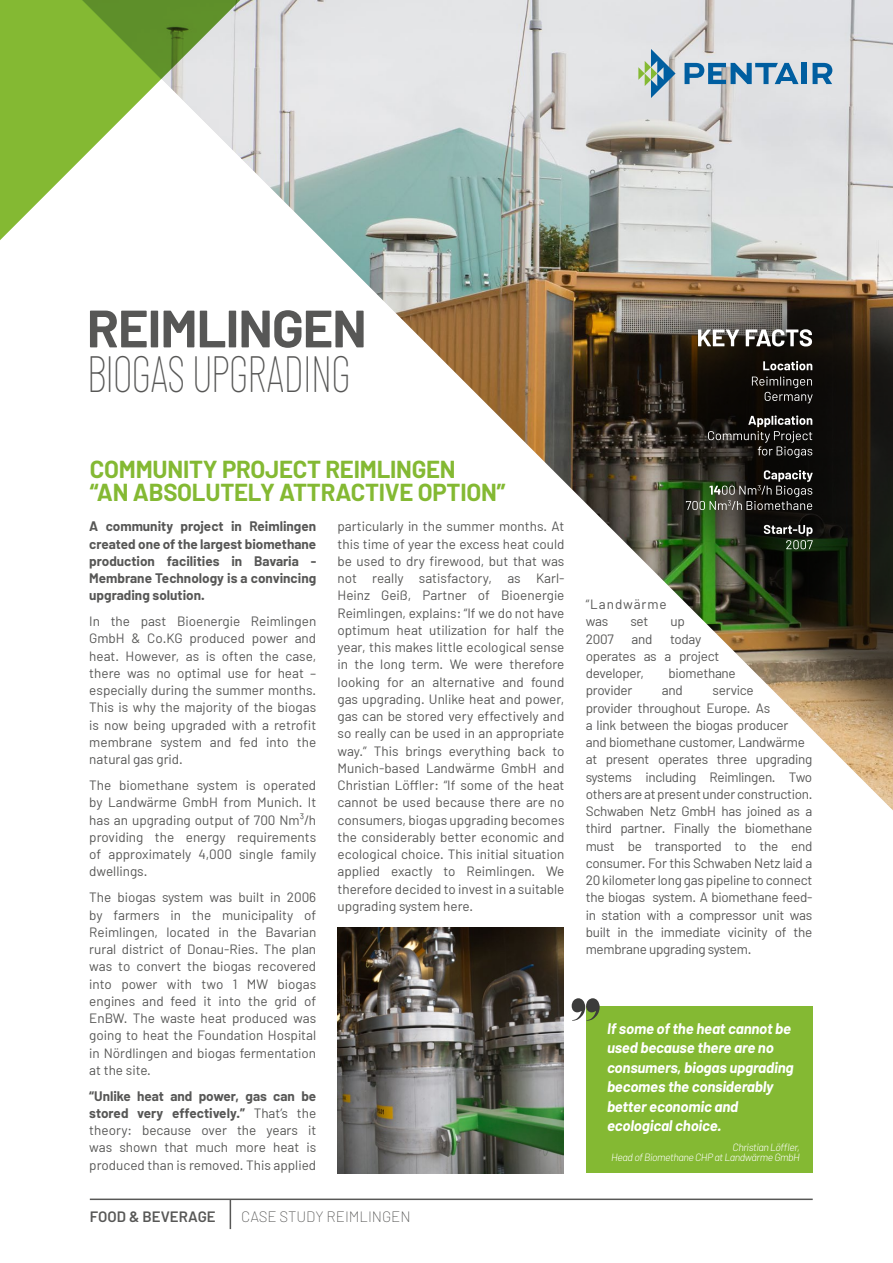
<style>
.page{position:relative;width:893px;height:1263px;background:#fff}
.page>*{position:absolute;margin:0;border:0;box-sizing:border-box;transform-origin:0 0}
.t1{font:700 52.5px "Barlow";letter-spacing:-.02em;color:#575756}
.t2{font:100 50.85px "Barlow Condensed";letter-spacing:-.03em;color:#575756;scale:.88 1}
.t3{font:700 24px/22.5px "Barlow";letter-spacing:-.01em;color:#84b933}
.t4{font:italic 700 15px/19.5px "Barlow";letter-spacing:-.01em;color:#fff}
.t5{font:200 15px "Barlow";color:#575756}
.t6{font:600 15px "Barlow";color:#575756}
.t7{font:13.5px/17.2px "Barlow";letter-spacing:-.02em;color:#575756;text-align:justify}
.t8{font:700 13.5px/17.2px "Barlow";color:#575756;text-align:justify}
.t9{font:13.5px/17.2px "Barlow";letter-spacing:.07em;color:#575756}
.t10{font:italic 300 10.5px/10.5px "Barlow";letter-spacing:-.04em;color:#fff;text-align:right}
.s1{font-weight:700}
</style>
<div class="page">
<img style="left:253px;top:0;width:640px;height:386px">
<img style="left:469px;top:64px;width:424px;height:746px">
<svg style="left:638px;top:49px;width:37px;height:49px;background:#9db8bd"></svg>
<svg style="left:685px;top:63px;width:113px;height:21px;background:#6d9dbf"></svg>
<div style="left:802px;top:63px;width:5px;height:21px;background:#005ea0"></div>
<svg style="left:813px;top:63px;width:19px;height:21px"></svg>
<hr style="left:90px;top:1198px;width:723px;height:2px;background:#575756">
<hr style="left:230px;top:1199px;width:1px;height:30px;background:#575756">
<img style="left:338px;top:927px;width:225px;height:246px">
<div style="left:586px;top:1007px;width:227px;height:166px;background:#84b933"></div>
<svg style="left:572px;top:998px;width:28px;height:23px"></svg>
<svg style="left:0;top:0;width:253px;height:240px"></svg>
<svg style="left:764px;top:525px;width:49px;height:24px"></svg>
<svg style="left:686px;top:470px;width:127px;height:40px;background:#3e4237"></svg>
<svg style="left:708px;top:415px;width:104px;height:43px;background:#33312e"></svg>
<svg style="left:752px;top:377px;width:61px;height:26px;background:#312f2c"></svg>
<svg style="left:763px;top:361px;width:49px;height:9px"></svg>
<svg style="left:698px;top:329px;width:114px;height:17px"></svg>
<h1 class="t1" style="left:87px;top:296px;width:282px">REIMLINGEN</h1>
<h2 class="t2" style="left:87px;top:342px;width:301px">BIOGAS UPGRADING</h2>
<h3 class="t3" style="left:90px;top:458px;width:417px">COMMUNITY PROJECT REIMLINGEN<br>“AN ABSOLUTELY ATTRACTIVE OPTION”</h3>
<p class="t8" style="left:89px;top:518px;width:228px">A community project in Reimlingen created one of the largest biomethane production facilities in Bavaria - Membrane Technology is a convincing upgrading solution.</p>
<p class="t7" style="left:89px;top:612px;width:228px">In the past Bioenergie Reimlingen GmbH &amp; Co.KG produced power and heat. However, as is often the case, there was no optimal use for heat – especially during the summer months.<br>This is why the majority of the biogas is now being upgraded with a retrofit membrane system and fed into the natural gas grid.</p>
<p class="t7" style="left:89px;top:776px;width:228px">The biomethane system is operated by Landwärme GmbH from Munich. It has an upgrading output of 700 Nm³/h providing the energy requirements of approximately 4,000 single family dwellings.</p>
<p class="t7" style="left:89px;top:888px;width:228px">The biogas system was built in 2006 by farmers in the municipality of Reimlingen, located in the Bavarian rural district of Donau-Ries. The plan was to convert the biogas recovered into power with two 1 MW biogas engines and feed it into the grid of EnBW. The waste heat produced was going to heat the Foundation Hospital in Nördlingen and biogas fermentation at the site.</p>
<p class="t7" style="left:89px;top:1087px;width:228px"><span class="s1">“Unlike heat and power, gas can be stored very effectively.”</span> That’s the theory: because over the years it was shown that much more heat is produced than is removed. This applied</p>
<p class="t7" style="left:338px;top:517px;width:228px">particularly in the summer months. At this time of year the excess heat could be used to dry firewood, but that was not really satisfactory, as Karl-Heinz Geiß, Partner of Bioenergie Reimlingen, explains: “If we do not have optimum heat utilization for half the year, this makes little ecological sense in the long term. We were therefore looking for an alternative and found gas upgrading. Unlike heat and power, gas can be stored very effectively and so really can be used in an appropriate way.” This brings everything back to Munich-based Landwärme GmbH and Christian Löffler: “If some of the heat cannot be used because there are no consumers, biogas upgrading becomes the considerably better economic and ecological choice. This initial situation applied exactly to Reimlingen. We therefore decided to invest in a suitable upgrading system here.</p>
<p class="t6" style="left:90px;top:1207px;width:127px">FOOD &amp; BEVERAGE</p>
<p class="t5" style="left:241px;top:1207px;width:171px">CASE STUDY REIMLINGEN</p>
<p class="t9" style="left:586px;top:595px;width:83px">“Landwärme was</p>
<p class="t7" style="left:630px;top:612px;width:19px">set</p>
<p class="t7" style="left:670px;top:612px;width:16px">up</p>
<p class="t7" style="left:586px;top:630px;width:30px">2007</p>
<p class="t7" style="left:631px;top:630px;width:22px">and</p>
<p class="t7" style="left:586px;top:630px;width:135px;text-align:left;text-indent:84px">today operates as a project developer,</p>
<p class="t7" style="left:668px;top:664px;width:69px">biomethane</p>
<p class="t7" style="left:586px;top:681px;width:228px;text-align:left;text-indent:127px">service<br>provider throughout Europe. As<br>a link between the biogas producer and biomethane customer, Landwärme at present operates three upgrading systems including Reimlingen. Two others are at present under construction.<br>Schwaben Netz GmbH has joined as a third partner. Finally the biomethane must be transported to the end consumer. For this Schwaben Netz laid a 20 kilometer long gas pipeline to connect the biogas system. A biomethane feed&shy;in station with a compressor unit was built in the immediate vicinity of the membrane upgrading system.</p>
<p class="t7" style="left:586px;top:681px;width:48px">provider</p>
<p class="t7" style="left:662px;top:681px;width:22px">and</p>
<p class="t4" style="left:607px;top:1019px;width:188px">If some of the heat cannot be used because there are no consumers, biogas upgrading becomes the considerably better economic and ecological choice.</p>
<p class="t10" style="left:611px;top:1141px;width:190px">Christian Löffler,<br>Head of Biomethane CHP at Landwärme GmbH</p>
</div>
